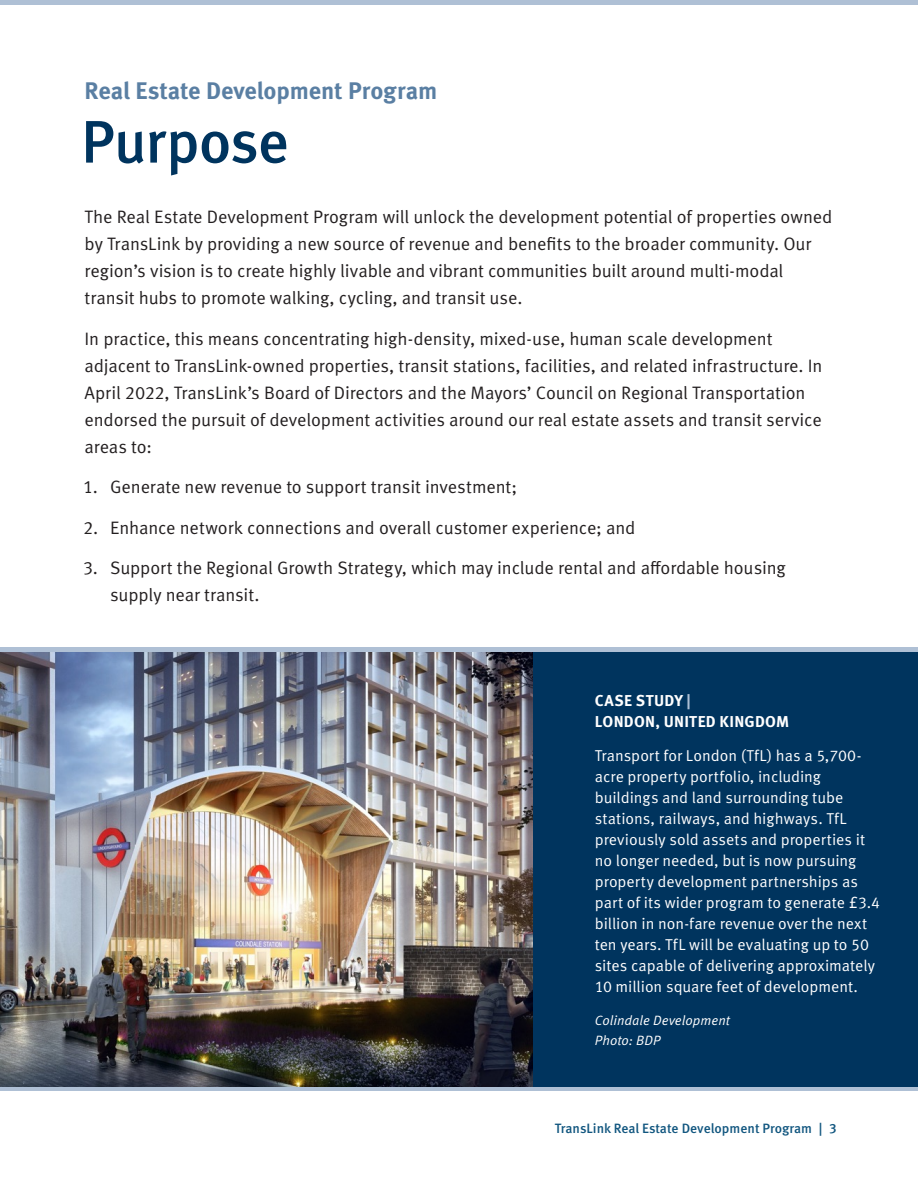
<style>
.page{position:relative;width:918px;height:1188px;background:#fff}
.page>*{position:absolute;margin:0;border:0;box-sizing:border-box;transform-origin:0 0}
.TL_H2{font:500 60px "Meta OT";letter-spacing:-.02em;color:#00345e}
.INTRO_PARAGRAPH{font:700 24px "Meta OT";letter-spacing:-.005em;color:#5a7fa3}
.BODY{font:18px/27px "Meta OT Norm";letter-spacing:-.01em;color:#231f20}
.CASE_STUDY{font:15.75px/21px "Meta OT Norm";color:#fff}
.H4_-_CASE_STUDY_TITL{font:700 15.75px/21px "Meta OT";letter-spacing:.02em;color:#fff}
.t1{font:500 13.5px "Meta OT";color:#11567f}
.CASE_STUDY-2{font:13.5px "Meta OT Norm Ita";letter-spacing:.005em;color:#fff}
.s1{color:#afc0d5}
</style>
<div class="page">
<div style="left:0;top:1086px;width:918px;height:5px;background:#afc0d5"></div>
<hr style="left:0;top:0;width:918px;height:4px;background:#afc0d5">
<div style="left:532px;top:652px;width:386px;height:434px;background:#00345e"></div>
<img style="left:0;top:652px;width:532px;height:434px">
<hr style="left:0;top:648px;width:918px;height:4px;background:#afc0d5">
<p class="INTRO_PARAGRAPH" style="left:85px;top:76px;width:354px">Real Estate Development Program</p>
<h2 class="TL_H2" style="left:81px;top:107px;width:209px">Purpose</h2>
<p class="BODY" style="left:85px;top:204px;width:750px">The Real Estate Development Program will unlock the development potential of properties owned by TransLink by providing a new source of revenue and benefits to the broader community. Our region’s vision is to create highly livable and vibrant communities built around multi-modal transit hubs to promote walking, cycling, and transit use.</p>
<p class="BODY" style="left:85px;top:326px;width:740px">In practice, this means concentrating high-density, mixed-use, human scale development adjacent to TransLink-owned properties, transit stations, facilities, and related infrastructure. In April 2022, TransLink’s Board of Directors and the Mayors’ Council on Regional Transportation endorsed the pursuit of development activities around our real estate assets and transit service areas to:</p>
<p class="BODY" style="left:83px;top:474px;width:436px">1. Generate new revenue to support transit investment;</p>
<p class="BODY" style="left:83px;top:515px;width:554px">2. Enhance network connections and overall customer experience; and</p>
<p class="BODY" style="left:110px;top:555px;width:677px;text-indent:-27px">3. Support the Regional Growth Strategy, which may include rental and affordable housing supply near transit.</p>
<p class="H4_-_CASE_STUDY_TITL" style="left:595px;top:690px;width:196px">CASE STUDY <span class="s1">|<br></span>LONDON, UNITED KINGDOM</p>
<p class="CASE_STUDY" style="left:595px;top:746px;width:287px">Transport for London (TfL) has a 5,700- acre property portfolio, including buildings and land surrounding tube stations, railways, and highways. TfL previously sold assets and properties it no longer needed, but is now pursuing property development partnerships as part of its wider program to generate £3.4 billion in non-fare revenue over the next ten years. TfL will be evaluating up to 50 sites capable of delivering approximately 10 million square feet of development.</p>
<p class="CASE_STUDY-2" style="left:595px;top:1012px;width:137px">Colindale Development</p>
<p class="CASE_STUDY-2" style="left:595px;top:1032px;width:67px">Photo: BDP</p>
<p class="t1" style="left:555px;top:1121px;width:284px">TransLink Real Estate Development Program | 3</p>
</div>
